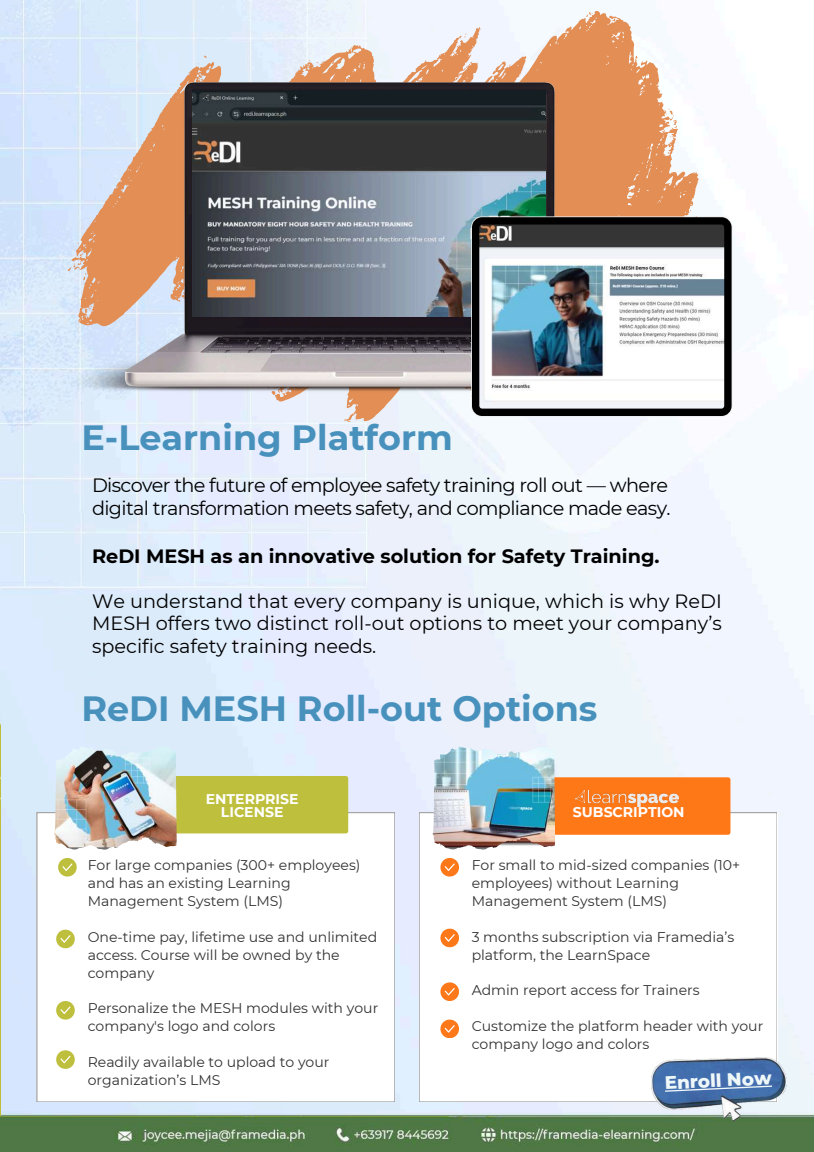
<style>
.page{position:relative;width:814px;height:1152px;background:#fff}
.page>*{position:absolute;margin:0;border:0;box-sizing:border-box;transform-origin:0 0}
.t1{font:700 35px "Montserrat";color:#4791bc}
.t2{font:19.25px/22.3px "Montserrat";letter-spacing:-.035em;color:#000}
.t3{font:700 19.25px "Montserrat";color:#000}
.t4{font:800 18.38px "Montserrat";color:#eff8f9}
.t5{font:14.09px/17.9px "Montserrat";color:#323232}
.t6{font:700 14.09px/13.7px "Montserrat";color:#fff;text-align:center}
</style>
<div class="page">
<img style="left:0;top:513px;width:814px;height:638px">
<img style="left:0;top:0;width:733px;height:513px">
<img style="left:2px;top:513px;width:812px;height:601px">
<svg style="left:68px;top:11px;width:635px;height:411px"></svg>
<svg style="left:419px;top:812px;width:358px;height:289px"></svg>
<svg style="left:37px;top:812px;width:358px;height:289px"></svg>
<div style="left:555px;top:777px;width:175px;height:57px;background:#ff7818"></div>
<img style="left:576px;top:790px;width:102px;height:16px">
<svg style="left:58px;top:857px;width:18px;height:19px"></svg>
<svg style="left:56px;top:929px;width:19px;height:18px"></svg>
<svg style="left:56px;top:1000px;width:19px;height:19px"></svg>
<svg style="left:440px;top:857px;width:19px;height:19px"></svg>
<svg style="left:440px;top:928px;width:19px;height:18px"></svg>
<svg style="left:440px;top:982px;width:19px;height:18px"></svg>
<svg style="left:56px;top:1049px;width:19px;height:19px"></svg>
<div style="left:177px;top:775px;width:171px;height:58px;background:#bebf3d"></div>
<svg style="left:440px;top:1019px;width:19px;height:18px"></svg>
<img style="left:440px;top:754px;width:110px;height:92px">
<img style="left:83px;top:746px;width:94px;height:91px">
<img style="left:62px;top:82px;width:589px;height:310px">
<img style="left:193px;top:90px;width:352px;height:227px">
<img style="left:472px;top:217px;width:259px;height:199px">
<img style="left:461px;top:746px;width:94px;height:91px">
<img style="left:651px;top:1056px;width:136px;height:65px">
<svg style="left:665px;top:1085px;width:107px;height:6px"></svg>
<h1 class="t1" style="left:81px;top:416px;width:373px">E-Learning Platform</h1>
<h2 class="t2" style="left:92px;top:474px;width:580px">Discover the future of employee safety training roll out — where digital transformation meets safety, and compliance made easy.</h2>
<h2 class="t3" style="left:92px;top:544px;width:569px">ReDI MESH as an innovative solution for Safety Training.</h2>
<h2 class="t2" style="left:92px;top:589px;width:631px;text-align:justify">We understand that every company is unique, which is why ReDI MESH offers two distinct roll-out options to meet your company’s specific safety training needs.</h2>
<h1 class="t1" style="left:81px;top:687px;width:517px">ReDI MESH Roll-out Options</h1>
<p class="t6" style="left:206px;top:791px;width:94px">ENTERPRISE<br>LICENSE</p>
<p class="t5" style="left:88px;top:855px;width:274px">For large companies (300+ employees) and has an existing Learning<br>Management System (LMS)</p>
<p class="t5" style="left:88px;top:927px;width:291px">One-time pay, lifetime use and unlimited access. Course will be owned by the company</p>
<p class="t5" style="left:88px;top:999px;width:292px">Personalize the MESH modules with your company's logo and colors</p>
<p class="t5" style="left:88px;top:1052px;width:243px">Readily available to upload to your organization’s LMS</p>
<p class="t6" style="left:573px;top:805px;width:113px">SUBSCRIPTION</p>
<p class="t5" style="left:472px;top:855px;width:270px">For small to mid-sized companies (10+ employees) without Learning<br>Management System (LMS)</p>
<p class="t5" style="left:472px;top:927px;width:264px">3 months subscription via Framedia’s platform, the LearnSpace</p>
<p class="t5" style="left:472px;top:981px;width:230px">Admin report access for Trainers</p>
<p class="t5" style="left:472px;top:1016px;width:293px">Customize the platform header with your company logo and colors</p>
<h3 class="t4" style="left:664px;top:1071px;width:108px;rotate:-3deg">Enroll Now</h3>
</div>
